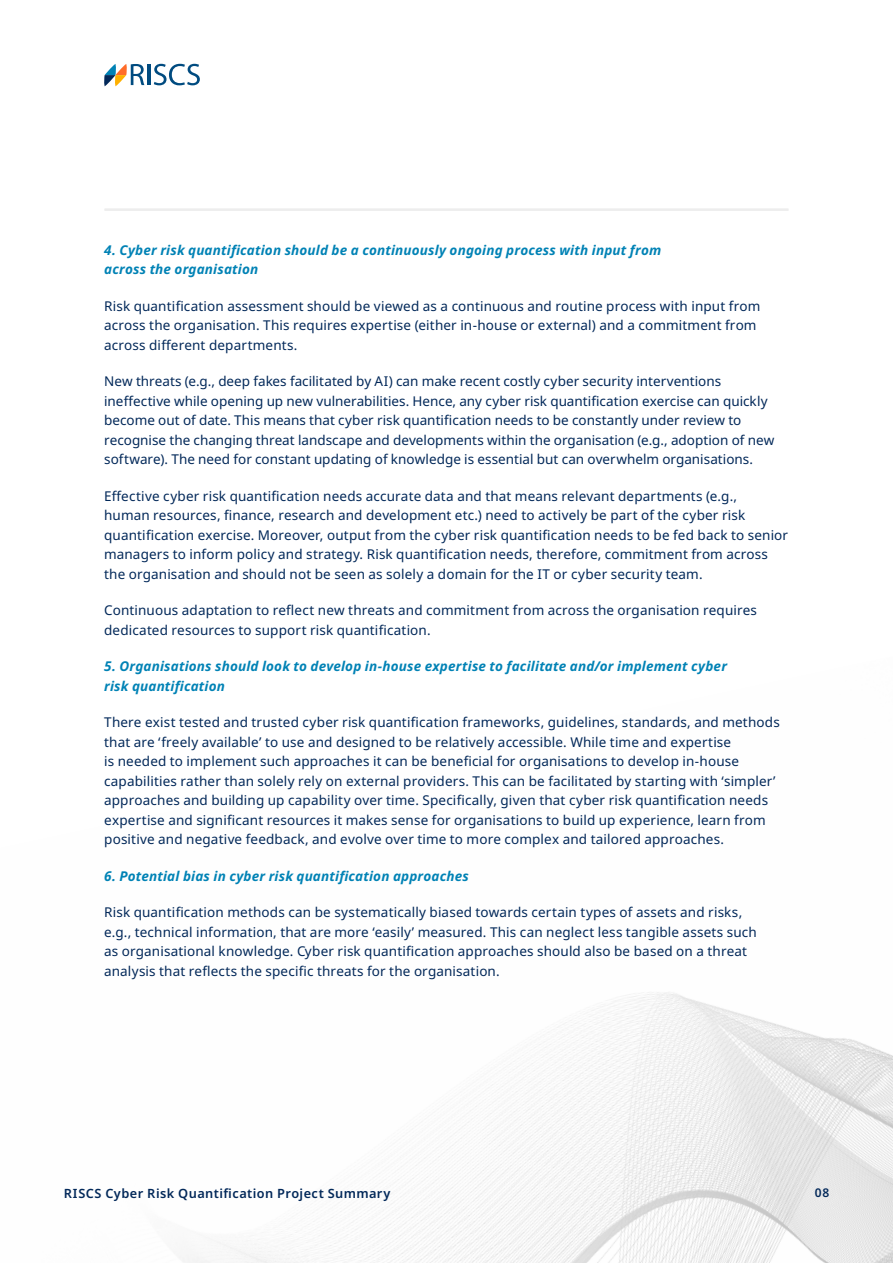
<style>
.page{position:relative;width:893px;height:1263px;background:#fff}
.page>*{position:absolute;margin:0;border:0;box-sizing:border-box;transform-origin:0 0}
.t1{font:13.5px/19.5px "Noto Sans";letter-spacing:.01em;color:#022859}
.t2{font:italic 700 13.5px/19.5px "Noto Sans";letter-spacing:.015em;color:#0082b5}
.t3{font:600 12.75px "Noto Sans";letter-spacing:.035em;color:#022859}
.t4{font:600 12px "Noto Sans";color:#022859}
</style>
<div class="page">
<img style="left:179px;top:992px;width:714px;height:271px">
<svg style="left:104px;top:64px;width:40px;height:22px"></svg>
<hr style="left:147px;top:64px;width:3px;height:21px;background:#004b80">
<svg style="left:154px;top:64px;width:46px;height:21px"></svg>
<hr style="left:105px;top:208px;width:683px;height:2px;background:#ededed">
<hr style="left:105px;top:209px;width:683px;height:2px;background:#ededed">
<p class="t2" style="left:104px;top:240px;width:559px">4. Cyber risk quantification should be a continuously ongoing process with input from across the organisation</p>
<p class="t1" style="left:104px;top:296px;width:658px">Risk quantification assessment should be viewed as a continuous and routine process with input from across the organisation. This requires expertise (either in-house or external) and a commitment from across different departments.</p>
<p class="t1" style="left:104px;top:372px;width:672px">New threats (e.g., deep fakes facilitated by AI) can make recent costly cyber security interventions ineffective while opening up new vulnerabilities. Hence, any cyber risk quantification exercise can quickly become out of date. This means that cyber risk quantification needs to be constantly under review to recognise the changing threat landscape and developments within the organisation (e.g., adoption of new software). The need for constant updating of knowledge is essential but can overwhelm organisations.</p>
<p class="t1" style="left:104px;top:486px;width:685px">Effective cyber risk quantification needs accurate data and that means relevant departments (e.g.,<br>human resources, finance, research and development etc.) need to actively be part of the cyber risk quantification exercise. Moreover, output from the cyber risk quantification needs to be fed back to senior managers to inform policy and strategy. Risk quantification needs, therefore, commitment from across the organisation and should not be seen as solely a domain for the IT or cyber security team.</p>
<p class="t1" style="left:104px;top:601px;width:654px">Continuous adaptation to reflect new threats and commitment from across the organisation requires dedicated resources to support risk quantification.</p>
<p class="t2" style="left:104px;top:657px;width:624px">5. Organisations should look to develop in-house expertise to facilitate and/or implement cyber risk quantification</p>
<p class="t1" style="left:104px;top:713px;width:677px">There exist tested and trusted cyber risk quantification frameworks, guidelines, standards, and methods that are ‘freely available’ to use and designed to be relatively accessible. While time and expertise<br>is needed to implement such approaches it can be beneficial for organisations to develop in-house capabilities rather than solely rely on external providers. This can be facilitated by starting with ‘simpler’ approaches and building up capability over time. Specifically, given that cyber risk quantification needs expertise and significant resources it makes sense for organisations to build up experience, learn from positive and negative feedback, and evolve over time to more complex and tailored approaches.</p>
<p class="t2" style="left:104px;top:866px;width:366px">6. Potential bias in cyber risk quantification approaches</p>
<p class="t1" style="left:104px;top:903px;width:654px">Risk quantification methods can be systematically biased towards certain types of assets and risks, e.g., technical information, that are more ‘easily’ measured. This can neglect less tangible assets such as organisational knowledge. Cyber risk quantification approaches should also be based on a threat analysis that reflects the specific threats for the organisation.</p>
<p class="t3" style="left:64px;top:1184px;width:328px">RISCS Cyber Risk Quantification Project Summary</p>
<p class="t4" style="left:815px;top:1184px;width:16px">08</p>
</div>
